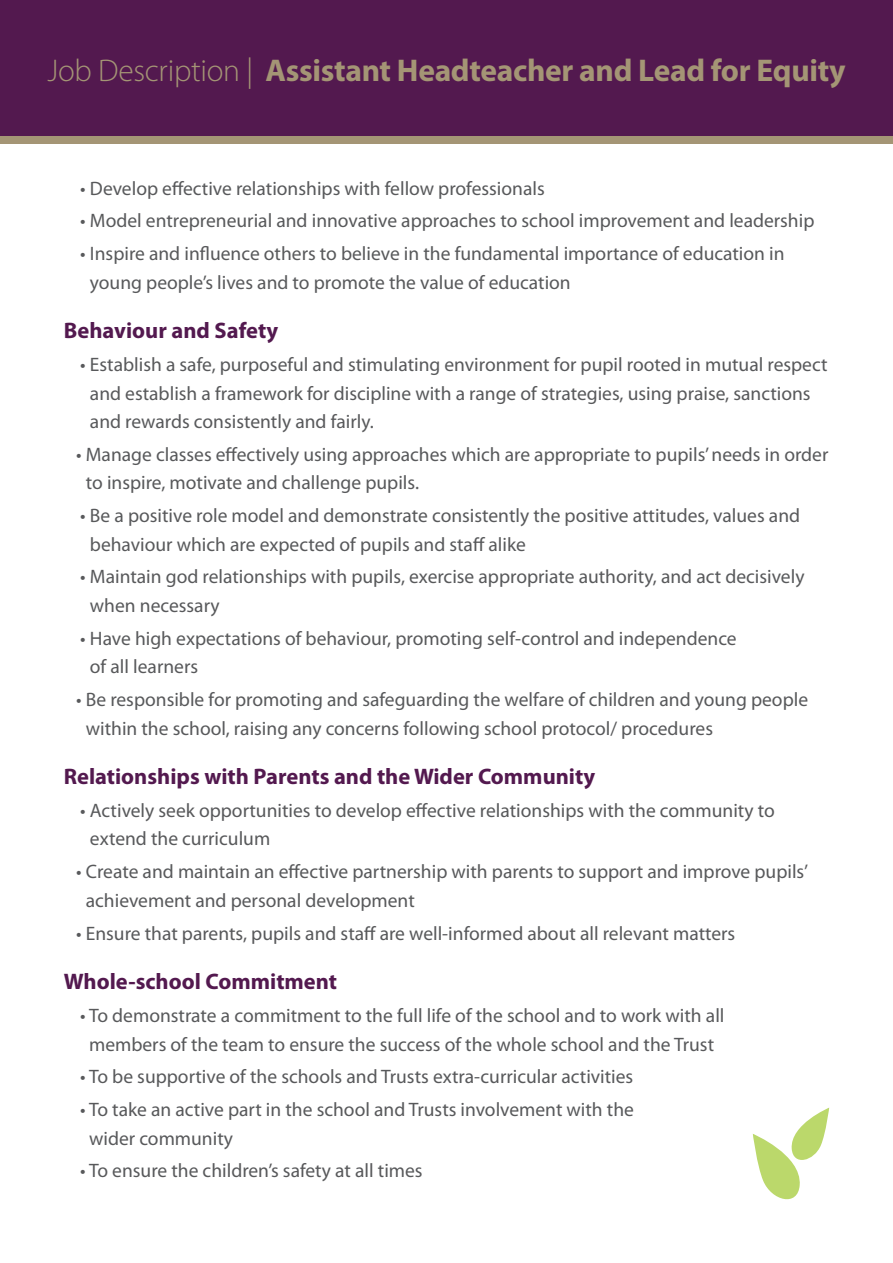
<style>
.page{position:relative;width:893px;height:1263px;background:#fff}
.page>*{position:absolute;margin:0;border:0;box-sizing:border-box;transform-origin:0 0}
.t1{font:700 31.5px "Myriad Pro";letter-spacing:-.01em;color:#a49575}
.t2{font:700 22.5px "Myriad Pro";color:#53194f}
.t3{font:19.5px/28.5px "Myriad Pro";color:#58595b}
.s1{font-weight:300}
</style>
<div class="page">
<div style="left:0;top:0;width:893px;height:136px;background:#53194f"></div>
<div style="left:0;top:136px;width:893px;height:8px;background:#a49575"></div>
<svg style="left:753px;top:1107px;width:76px;height:93px"></svg>
<h1 class="t1" style="left:47px;top:53px;width:800px"><span class="s1">Job Description |</span> Assistant Headteacher and Lead for Equity</h1>
<p class="t3" style="left:80px;top:174px;width:466px">• Develop effective relationships with fellow professionals</p>
<p class="t3" style="left:80px;top:207px;width:736px">• Model entrepreneurial and innovative approaches to school improvement and leadership</p>
<p class="t3" style="left:90px;top:240px;width:696px;text-indent:-10px">• Inspire and influence others to believe in the fundamental importance of education in young people’s lives and to promote the value of education</p>
<p class="t2" style="left:64px;top:318px;width:216px">Behaviour and Safety</p>
<p class="t3" style="left:90px;top:351px;width:739px;text-indent:-10px">• Establish a safe, purposeful and stimulating environment for pupil rooted in mutual respect and establish a framework for discipline with a range of strategies, using praise, sanctions and rewards consistently and fairly.</p>
<p class="t3" style="left:86px;top:440px;width:744px;text-indent:-10px">• Manage classes effectively using approaches which are appropriate to pupils’ needs in order to inspire, motivate and challenge pupils.</p>
<p class="t3" style="left:90px;top:502px;width:712px;text-indent:-10px">• Be a positive role model and demonstrate consistently the positive attitudes, values and behaviour which are expected of pupils and staff alike</p>
<p class="t3" style="left:90px;top:563px;width:716px;text-indent:-10px">• Maintain god relationships with pupils, exercise appropriate authority, and act decisively when necessary</p>
<p class="t3" style="left:90px;top:624px;width:648px;text-indent:-10px">• Have high expectations of behaviour, promoting self-control and independence of all learners</p>
<p class="t3" style="left:86px;top:686px;width:724px;text-indent:-10px">• Be responsible for promoting and safeguarding the welfare of children and young people within the school, raising any concerns following school protocol/ procedures</p>
<p class="t2" style="left:64px;top:764px;width:533px">Relationships with Parents and the Wider Community</p>
<p class="t3" style="left:90px;top:796px;width:686px;text-indent:-10px">• Actively seek opportunities to develop effective relationships with the community to extend the curriculum</p>
<p class="t3" style="left:86px;top:858px;width:724px;text-indent:-10px">• Create and maintain an effective partnership with parents to support and improve pupils’ achievement and personal development</p>
<p class="t3" style="left:76px;top:919px;width:661px">• Ensure that parents, pupils and staff are well-informed about all relevant matters</p>
<p class="t2" style="left:64px;top:969px;width:275px">Whole-school Commitment</p>
<p class="t3" style="left:80px;top:1001px;width:646px;text-align:center">• To demonstrate a commitment to the full life of the school and to work with all members of the team to ensure the success of the whole school and the Trust</p>
<p class="t3" style="left:80px;top:1063px;width:554px">• To be supportive of the schools and Trusts extra-curricular activities</p>
<p class="t3" style="left:89px;top:1096px;width:546px;text-indent:-9px">• To take an active part in the school and Trusts involvement with the wider community</p>
<p class="t3" style="left:80px;top:1157px;width:344px">• To ensure the children’s safety at all times</p>
</div>
